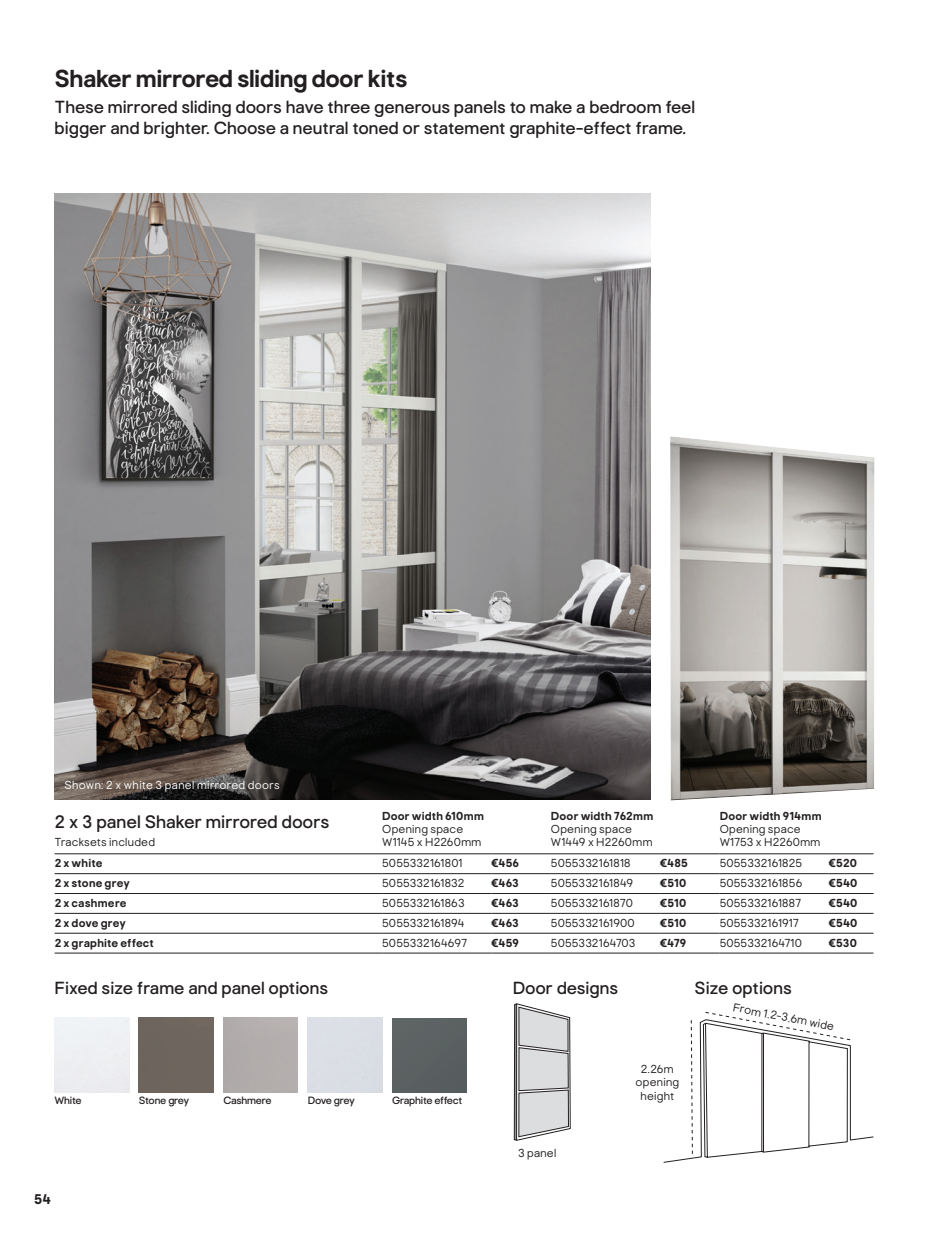
<style>
.page{position:relative;width:948px;height:1241px;background:#fff}
.page>*{position:absolute;margin:0;border:0;box-sizing:border-box;transform-origin:0 0}
.JUNE_21_BLACK_Subtitles_14_14{font:700 24.5px "Good Home";letter-spacing:-.02em;color:#231f20}
.JUNE_21_Product_Name_10_3_10_3pt{font:18.03px "Good Home";color:#231f20}
.JUNE_21_Body_SMALL_NEW_10_12pt{font:17.5px/21px "Good Home";color:#231f20}
.JUNE_21_Folio_8_9_6pt{font:700 14px "Good Home";color:#231f20}
.JUNE_21_Apr21_Product___info_6_6_7_6pt{font:300 11.55px/13.3px "Good Home";letter-spacing:.015em;color:#231f20}
.JUNE_21_Apr21_Product___info_6_6_7_6pt-2{font:700 11.55px "Good Home";letter-spacing:.01em;color:#231f20}
.t1{font:300 11.55px "Good Home";letter-spacing:.03em;color:#fff}
.JUNE_21_Swatches_6_6pt_regular{font:10.5px "Good Home";letter-spacing:-.025em;color:#231f20}
.JUNE_21_Swatches_6_6pt_regular-2{font:10.5px "Good Home";letter-spacing:-.055em;color:#231f20}
</style>
<div class="page">
<img style="left:55px;top:193px;width:595px;height:606px">
<img style="left:670px;top:436px;width:204px;height:364px">
<hr style="left:55px;top:853px;width:327px;height:1px;background:#231f20">
<hr style="left:382px;top:853px;width:109px;height:1px;background:#231f20">
<hr style="left:491px;top:853px;width:60px;height:1px;background:#231f20">
<hr style="left:551px;top:853px;width:109px;height:1px;background:#231f20">
<hr style="left:660px;top:853px;width:59px;height:1px;background:#231f20">
<hr style="left:719px;top:853px;width:109px;height:1px;background:#231f20">
<hr style="left:828px;top:853px;width:45px;height:1px;background:#231f20">
<hr style="left:55px;top:873px;width:327px;height:1px;background:#231f20">
<hr style="left:382px;top:873px;width:109px;height:1px;background:#231f20">
<hr style="left:491px;top:873px;width:60px;height:1px;background:#231f20">
<hr style="left:551px;top:873px;width:109px;height:1px;background:#231f20">
<hr style="left:660px;top:873px;width:59px;height:1px;background:#231f20">
<hr style="left:719px;top:873px;width:109px;height:1px;background:#231f20">
<hr style="left:828px;top:873px;width:45px;height:1px;background:#231f20">
<hr style="left:55px;top:893px;width:327px;height:1px;background:#231f20">
<hr style="left:382px;top:893px;width:109px;height:1px;background:#231f20">
<hr style="left:491px;top:893px;width:60px;height:1px;background:#231f20">
<hr style="left:551px;top:893px;width:109px;height:1px;background:#231f20">
<hr style="left:660px;top:893px;width:59px;height:1px;background:#231f20">
<hr style="left:719px;top:893px;width:109px;height:1px;background:#231f20">
<hr style="left:828px;top:893px;width:45px;height:1px;background:#231f20">
<hr style="left:55px;top:912px;width:327px;height:1px;background:#231f20">
<hr style="left:382px;top:912px;width:109px;height:1px;background:#231f20">
<hr style="left:491px;top:912px;width:60px;height:1px;background:#231f20">
<hr style="left:551px;top:912px;width:109px;height:1px;background:#231f20">
<hr style="left:660px;top:912px;width:59px;height:1px;background:#231f20">
<hr style="left:719px;top:912px;width:109px;height:1px;background:#231f20">
<hr style="left:828px;top:912px;width:45px;height:1px;background:#231f20">
<hr style="left:55px;top:932px;width:327px;height:1px;background:#231f20">
<hr style="left:382px;top:932px;width:109px;height:1px;background:#231f20">
<hr style="left:491px;top:932px;width:60px;height:1px;background:#231f20">
<hr style="left:551px;top:932px;width:109px;height:1px;background:#231f20">
<hr style="left:660px;top:932px;width:59px;height:1px;background:#231f20">
<hr style="left:719px;top:932px;width:109px;height:1px;background:#231f20">
<hr style="left:828px;top:932px;width:45px;height:1px;background:#231f20">
<hr style="left:55px;top:952px;width:327px;height:1px;background:#231f20">
<hr style="left:382px;top:952px;width:109px;height:1px;background:#231f20">
<hr style="left:491px;top:952px;width:60px;height:1px;background:#231f20">
<hr style="left:551px;top:952px;width:109px;height:1px;background:#231f20">
<hr style="left:660px;top:952px;width:59px;height:1px;background:#231f20">
<hr style="left:719px;top:952px;width:109px;height:1px;background:#231f20">
<hr style="left:828px;top:952px;width:45px;height:1px;background:#231f20">
<svg style="left:514px;top:1003px;width:56px;height:137px;background:#c8c8ca"></svg>
<svg style="left:664px;top:1012px;width:210px;height:150px"></svg>
<div style="left:139px;top:1017px;width:74px;height:74px;background:#6e655e"></div>
<div style="left:392px;top:1018px;width:74px;height:74px;background:#5a6161"></div>
<p class="JUNE_21_BLACK_Subtitles_14_14" style="left:55px;top:64px;width:354px">Shaker mirrored sliding door kits</p>
<p class="JUNE_21_Body_SMALL_NEW_10_12pt" style="left:55px;top:96px;width:642px">These mirrored sliding doors have three generous panels to make a bedroom feel bigger and brighter. Choose a neutral toned or statement graphite-effect frame.</p>
<p class="t1" style="left:64px;top:778px;width:217px">Shown: 2 x white 3 panel mirrored doors</p>
<p class="JUNE_21_Product_Name_10_3_10_3pt" style="left:55px;top:811px;width:276px">2 x 3 panel Shaker mirrored doors</p>
<p class="JUNE_21_Apr21_Product___info_6_6_7_6pt" style="left:55px;top:835px;width:102px">Tracksets included</p>
<p class="JUNE_21_Apr21_Product___info_6_6_7_6pt-2" style="left:382px;top:808px;width:103px">Door width 610mm</p>
<p class="JUNE_21_Apr21_Product___info_6_6_7_6pt" style="left:382px;top:822px;width:101px">Opening space<br>W1145 x H2260mm</p>
<p class="JUNE_21_Apr21_Product___info_6_6_7_6pt-2" style="left:551px;top:808px;width:104px">Door width 762mm</p>
<p class="JUNE_21_Apr21_Product___info_6_6_7_6pt" style="left:551px;top:822px;width:83px">Opening space</p>
<p class="JUNE_21_Apr21_Product___info_6_6_7_6pt" style="left:551px;top:835px;width:103px">W1449 x H2260mm</p>
<p class="JUNE_21_Apr21_Product___info_6_6_7_6pt-2" style="left:719px;top:808px;width:103px">Door width 914mm</p>
<p class="JUNE_21_Apr21_Product___info_6_6_7_6pt" style="left:719px;top:822px;width:83px">Opening space</p>
<p class="JUNE_21_Apr21_Product___info_6_6_7_6pt" style="left:719px;top:835px;width:102px">W1753 x H2260mm</p>
<p class="JUNE_21_Apr21_Product___info_6_6_7_6pt-2" style="left:55px;top:856px;width:49px">2 x white</p>
<p class="JUNE_21_Apr21_Product___info_6_6_7_6pt" style="left:382px;top:856px;width:82px">5055332161801</p>
<p class="JUNE_21_Apr21_Product___info_6_6_7_6pt-2" style="left:491px;top:856px;width:29px">€456</p>
<p class="JUNE_21_Apr21_Product___info_6_6_7_6pt" style="left:551px;top:856px;width:81px">5055332161818</p>
<p class="JUNE_21_Apr21_Product___info_6_6_7_6pt-2" style="left:660px;top:856px;width:29px">€485</p>
<p class="JUNE_21_Apr21_Product___info_6_6_7_6pt" style="left:719px;top:856px;width:84px">5055332161825</p>
<p class="JUNE_21_Apr21_Product___info_6_6_7_6pt-2" style="left:828px;top:856px;width:30px">€520</p>
<p class="JUNE_21_Apr21_Product___info_6_6_7_6pt-2" style="left:55px;top:876px;width:77px">2 x stone grey</p>
<p class="JUNE_21_Apr21_Product___info_6_6_7_6pt" style="left:382px;top:876px;width:84px">5055332161832</p>
<p class="JUNE_21_Apr21_Product___info_6_6_7_6pt-2" style="left:491px;top:876px;width:29px">€463</p>
<p class="JUNE_21_Apr21_Product___info_6_6_7_6pt" style="left:551px;top:876px;width:84px">5055332161849</p>
<p class="JUNE_21_Apr21_Product___info_6_6_7_6pt-2" style="left:660px;top:876px;width:28px">€510</p>
<p class="JUNE_21_Apr21_Product___info_6_6_7_6pt" style="left:719px;top:876px;width:84px">5055332161856</p>
<p class="JUNE_21_Apr21_Product___info_6_6_7_6pt-2" style="left:828px;top:876px;width:30px">€540</p>
<p class="JUNE_21_Apr21_Product___info_6_6_7_6pt-2" style="left:55px;top:896px;width:74px">2 x cashmere</p>
<p class="JUNE_21_Apr21_Product___info_6_6_7_6pt" style="left:382px;top:896px;width:84px">5055332161863</p>
<p class="JUNE_21_Apr21_Product___info_6_6_7_6pt-2" style="left:491px;top:896px;width:29px">€463</p>
<p class="JUNE_21_Apr21_Product___info_6_6_7_6pt" style="left:551px;top:896px;width:83px">5055332161870</p>
<p class="JUNE_21_Apr21_Product___info_6_6_7_6pt-2" style="left:660px;top:896px;width:28px">€510</p>
<p class="JUNE_21_Apr21_Product___info_6_6_7_6pt" style="left:719px;top:896px;width:83px">5055332161887</p>
<p class="JUNE_21_Apr21_Product___info_6_6_7_6pt-2" style="left:828px;top:896px;width:30px">€540</p>
<p class="JUNE_21_Apr21_Product___info_6_6_7_6pt-2" style="left:55px;top:915px;width:73px">2 x dove grey</p>
<p class="JUNE_21_Apr21_Product___info_6_6_7_6pt" style="left:382px;top:916px;width:84px">5055332161894</p>
<p class="JUNE_21_Apr21_Product___info_6_6_7_6pt-2" style="left:491px;top:915px;width:29px">€463</p>
<p class="JUNE_21_Apr21_Product___info_6_6_7_6pt" style="left:551px;top:916px;width:85px">5055332161900</p>
<p class="JUNE_21_Apr21_Product___info_6_6_7_6pt-2" style="left:660px;top:915px;width:28px">€510</p>
<p class="JUNE_21_Apr21_Product___info_6_6_7_6pt" style="left:719px;top:916px;width:81px">5055332161917</p>
<p class="JUNE_21_Apr21_Product___info_6_6_7_6pt-2" style="left:828px;top:915px;width:30px">€540</p>
<p class="JUNE_21_Apr21_Product___info_6_6_7_6pt-2" style="left:55px;top:935px;width:101px">2 x graphite effect</p>
<p class="JUNE_21_Apr21_Product___info_6_6_7_6pt" style="left:382px;top:935px;width:86px">5055332164697</p>
<p class="JUNE_21_Apr21_Product___info_6_6_7_6pt-2" style="left:491px;top:935px;width:29px">€459</p>
<p class="JUNE_21_Apr21_Product___info_6_6_7_6pt" style="left:551px;top:935px;width:86px">5055332164703</p>
<p class="JUNE_21_Apr21_Product___info_6_6_7_6pt-2" style="left:660px;top:935px;width:28px">€479</p>
<p class="JUNE_21_Apr21_Product___info_6_6_7_6pt" style="left:719px;top:935px;width:84px">5055332164710</p>
<p class="JUNE_21_Apr21_Product___info_6_6_7_6pt-2" style="left:828px;top:935px;width:30px">€530</p>
<p class="JUNE_21_Body_SMALL_NEW_10_12pt" style="left:55px;top:977px;width:275px">Fixed size frame and panel options</p>
<p class="JUNE_21_Body_SMALL_NEW_10_12pt" style="left:512px;top:977px;width:107px">Door designs</p>
<p class="JUNE_21_Body_SMALL_NEW_10_12pt" style="left:694px;top:977px;width:99px">Size options</p>
<p class="JUNE_21_Swatches_6_6pt_regular" style="left:55px;top:1094px;width:29px">White</p>
<p class="JUNE_21_Swatches_6_6pt_regular" style="left:139px;top:1094px;width:52px">Stone grey</p>
<p class="JUNE_21_Swatches_6_6pt_regular" style="left:223px;top:1094px;width:50px">Cashmere</p>
<p class="JUNE_21_Swatches_6_6pt_regular-2" style="left:308px;top:1094px;width:49px">Dove grey</p>
<p class="JUNE_21_Swatches_6_6pt_regular" style="left:392px;top:1094px;width:72px">Graphite effect</p>
<p class="JUNE_21_Folio_8_9_6pt" style="left:34px;top:1190px;width:18px">54</p>
<p class="JUNE_21_Apr21_Product___info_6_6_7_6pt" style="left:518px;top:1145px;width:40px">3 panel</p>
<p class="JUNE_21_Apr21_Product___info_6_6_7_6pt" style="left:635px;top:1062px;width:45px;text-align:center">2.26m opening</p>
<p class="JUNE_21_Apr21_Product___info_6_6_7_6pt" style="left:640px;top:1088px;width:35px">height</p>
<p class="JUNE_21_Apr21_Product___info_6_6_7_6pt" style="left:734px;top:1000px;width:104px;rotate:11deg">From 1.2-3.6m wide</p>
</div>
